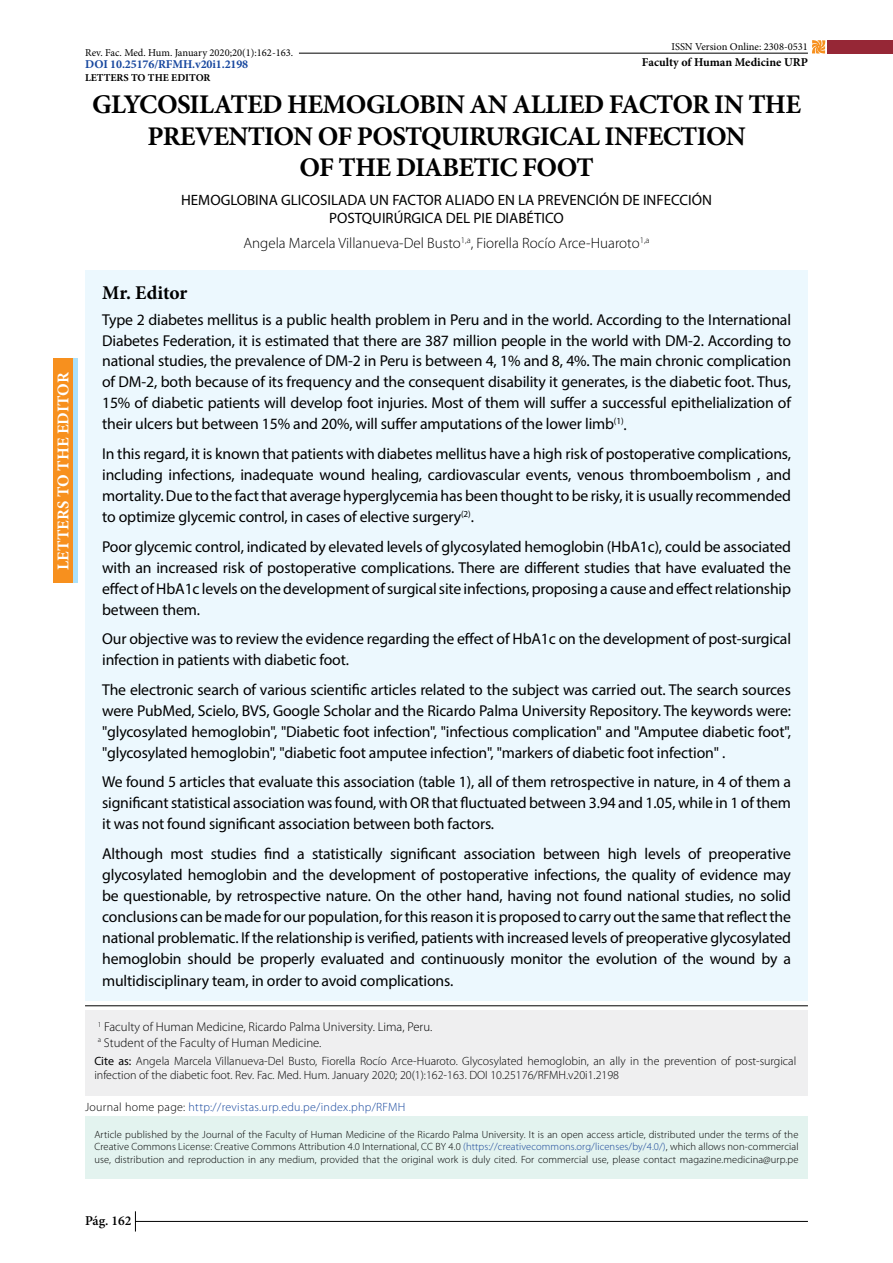
<style>
.page{position:relative;width:893px;height:1263px;background:#fff}
.page>*{position:absolute;margin:0;border:0;box-sizing:border-box;transform-origin:0 0}
.t1{font:700 27px/31.5px "Minion Pro";letter-spacing:-.025em;color:#000;text-align:center}
.t2{font:700 19.5px "Minion Pro";letter-spacing:-.005em;color:#000}
.t3{font:700 16.5px "Minion Pro";color:#fff}
.t4{font:15.75px/21px "Myriad Pro";letter-spacing:-.01em;color:#000;text-align:justify}
.t5{font:15px/18px "Myriad Pro";color:#000;text-align:center}
.t6{font:300 15px "Myriad Pro";color:#000}
.t7{font:600 13.5px "Minion Pro";color:#000}
.t8{font:300 12.75px/15.3px "Myriad Pro";color:#000}
.t9{font:300 12px/14.4px "Myriad Pro";color:#000}
.t10{font:300 12px "Myriad Pro";letter-spacing:.025em;color:#17479e}
.t11{font:700 12px "Minion Pro";letter-spacing:-.01em;color:#17479e}
.t12{font:700 12px "Minion Pro";color:#000}
.t13{font:300 10.5px/12.6px "Myriad Pro";letter-spacing:.01em;color:#000;text-align:justify}
.t14{font:10.5px "Minion Pro";color:#000}
.t15{font:700 10.5px "Minion Pro";color:#000}
.s1{font-weight:400}
.s2{color:#000}
.s3{color:#164397}
</style>
<div class="page">
<svg style="left:72px;top:358px;width:6px;height:225px"></svg>
<svg style="left:135px;top:1211px;width:1px;height:20px"></svg>
<hr style="left:135px;top:1221px;width:673px;height:1px;background:#000">
<div style="left:53px;top:358px;width:19px;height:225px;background:#f7901e"></div>
<div style="left:85px;top:270px;width:723px;height:730px;background:#ecf8fe"></div>
<div style="left:85px;top:1010px;width:723px;height:86px;background:#efeff0"></div>
<hr style="left:85px;top:1005px;width:723px;height:1px;background:#000">
<div style="left:828px;top:40px;width:65px;height:14px;background:#962736"></div>
<svg style="left:812px;top:40px;width:14px;height:14px"></svg>
<hr style="left:299px;top:53px;width:509px;height:1px;background:#000">
<div style="left:85px;top:1116px;width:723px;height:63px;background:#e3f3ef"></div>
<p class="t3" style="left:52px;top:570px;width:199px;rotate:-90deg">LETTERS TO THE EDITOR</p>
<p class="t14" style="left:671px;top:39px;width:138px">ISSN Version Online: 2308-0531</p>
<p class="t14" style="left:85px;top:46px;width:210px">Rev. Fac. Med. Hum. January 2020;20(1):162-163.</p>
<p class="t11" style="left:85px;top:56px;width:165px">DOI 10.25176/RFMH.v20i1.2198</p>
<p class="t12" style="left:642px;top:53px;width:167px">Faculty of Human Medicine URP</p>
<p class="t15" style="left:85px;top:70px;width:127px">LETTERS TO THE EDITOR</p>
<h1 class="t1" style="left:92px;top:88px;width:711px">GLYCOSILATED HEMOGLOBIN AN ALLIED FACTOR IN THE<br>PREVENTION OF POSTQUIRURGICAL INFECTION<br>OF THE DIABETIC FOOT</h1>
<p class="t5" style="left:181px;top:191px;width:532px">HEMOGLOBINA GLICOSILADA UN FACTOR ALIADO EN LA PREVENCIÓN DE INFECCIÓN<br>POSTQUIRÚRGICA DEL PIE DIABÉTICO</p>
<p class="t6" style="left:243px;top:234px;width:408px">Angela Marcela Villanueva-Del Busto<sup>1,a</sup>, Fiorella Rocío Arce-Huaroto<sup>1,a</sup></p>
<p class="t2" style="left:102px;top:279px;width:87px">Mr. Editor</p>
<p class="t4" style="left:102px;top:308px;width:690px">Type 2 diabetes mellitus is a public health problem in Peru and in the world. According to the International Diabetes Federation, it is estimated that there are 387 million people in the world with DM-2. According to national studies, the prevalence of DM-2 in Peru is between 4, 1% and 8, 4%. The main chronic complication of DM-2, both because of its frequency and the consequent disability it generates, is the diabetic foot. Thus, 15% of diabetic patients will develop foot injuries. Most of them will suffer a successful epithelialization of their ulcers but between 15% and 20%, will suffer amputations of the lower limb<sup>(1)</sup>.</p>
<p class="t4" style="left:102px;top:443px;width:690px">In this regard, it is known that patients with diabetes mellitus have a high risk of postoperative complications, including infections, inadequate wound healing, cardiovascular events, venous thromboembolism , and mortality. Due to the fact that average hyperglycemia has been thought to be risky, it is usually recommended to optimize glycemic control, in cases of elective surgery<sup>(2)</sup>.</p>
<p class="t4" style="left:102px;top:535px;width:690px">Poor glycemic control, indicated by elevated levels of glycosylated hemoglobin (HbA1c), could be associated with an increased risk of postoperative complications. There are different studies that have evaluated the effect of HbA1c levels on the development of surgical site infections, proposing a cause and effect relationship between them.</p>
<p class="t4" style="left:102px;top:628px;width:690px">Our objective was to review the evidence regarding the effect of HbA1c on the development of post-surgical infection in patients with diabetic foot.</p>
<p class="t4" style="left:102px;top:678px;width:690px">The electronic search of various scientific articles related to the subject was carried out. The search sources were PubMed, Scielo, BVS, Google Scholar and the Ricardo Palma University Repository. The keywords were: "glycosylated hemoglobin", "Diabetic foot infection", "infectious complication" and "Amputee diabetic foot", "glycosylated hemoglobin", "diabetic foot amputee infection", "markers of diabetic foot infection" .</p>
<p class="t4" style="left:102px;top:771px;width:690px">We found 5 articles that evaluate this association (table 1), all of them retrospective in nature, in 4 of them a significant statistical association was found, with OR that fluctuated between 3.94 and 1.05, while in 1 of them it was not found significant association between both factors.</p>
<p class="t4" style="left:102px;top:842px;width:690px">Although most studies find a statistically significant association between high levels of preoperative glycosylated hemoglobin and the development of postoperative infections, the quality of evidence may be questionable, by retrospective nature. On the other hand, having not found national studies, no solid conclusions can be made for our population, for this reason it is proposed to carry out the same that reflect the national problematic. If the relationship is verified, patients with increased levels of preoperative glycosylated hemoglobin should be properly evaluated and continuously monitor the evolution of the wound by a</p>
<p class="t4" style="left:102px;top:970px;width:353px">multidisciplinary team, in order to avoid complications.</p>
<p class="t8" style="left:98px;top:1019px;width:336px"><sup>1</sup> Faculty of Human Medicine, Ricardo Palma University. Lima, Peru. <sup>a</sup> Student of the Faculty of Human Medicine.</p>
<p class="t9" style="left:94px;top:1054px;width:703px"><span class="s1">Cite as:</span> Angela Marcela Villanueva-Del Busto, Fiorella Rocío Arce-Huaroto. Glycosylated hemoglobin, an ally in the prevention of post-surgical infection of the diabetic foot. Rev. Fac. Med. Hum. January 2020; 20(1):162-163. DOI 10.25176/RFMH.v20i1.2198</p>
<p class="t10" style="left:85px;top:1100px;width:322px"><span class="s2">Journal home page:</span> http://revistas.urp.edu.pe/index.php/RFMH</p>
<p class="t13" style="left:94px;top:1127px;width:706px">Article published by the Journal of the Faculty of Human Medicine of the Ricardo Palma University. It is an open access article, distributed under the terms of the Creative Commons License: Creative Commons Attribution 4.0 International, CC BY 4.0 <span class="s3">(https://creativecommons.org/licenses/by/4.0/)</span>, which allows non-commercial use, distribution and reproduction in any medium, provided that the original work is duly cited. For commercial use, please contact magazine.medicina@urp.pe</p>
<p class="t7" style="left:85px;top:1211px;width:48px">Pág. 162</p>
</div>
